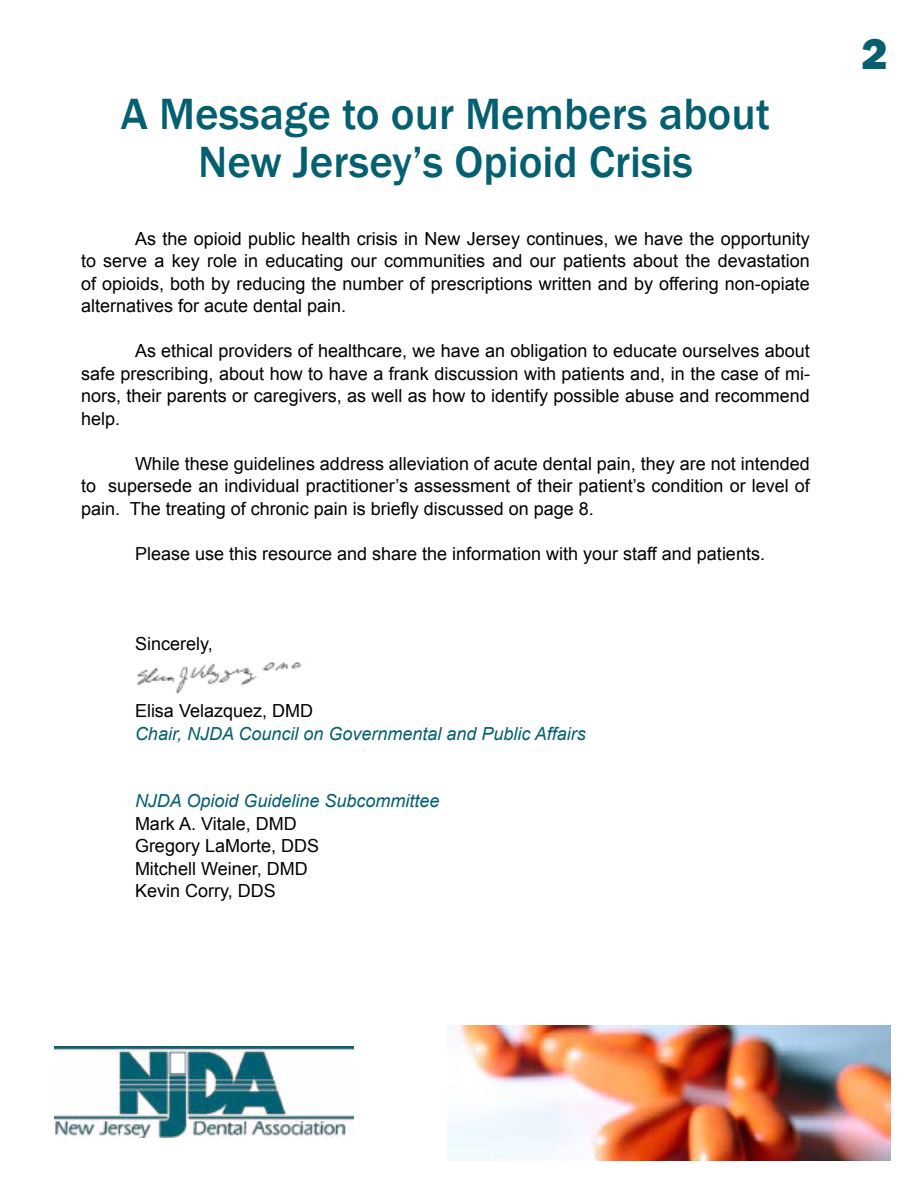
<style>
.page{position:relative;width:918px;height:1188px;background:#fff}
.page>*{position:absolute;margin:0;border:0;box-sizing:border-box;transform-origin:0 0}
.t1{font:500 45px/48px "Franklin Gothic";color:#045f71;text-align:center}
.t2{font:800 45px "Franklin Gothic";color:#045f71}
.t3{font:18px/22.5px "Arial";color:#000;text-align:justify}
.t4{font:italic 18px "Arial";color:#045f71}
</style>
<div class="page">
<img style="left:447px;top:1025px;width:444px;height:136px">
<img style="left:54px;top:1046px;width:300px;height:92px">
<img style="left:136px;top:662px;width:166px;height:32px">
<p class="t1" style="left:121px;top:90px;width:651px">A Message to our Members about<br>New Jersey’s Opioid Crisis</p>
<p class="t3" style="left:81px;top:227px;width:730px;text-indent:54px">As the opioid public health crisis in New Jersey continues, we have the opportunity to serve a key role in educating our communities and our patients about the devastation of opioids, both by reducing the number of prescriptions written and by offering non-opiate alternatives for acute dental pain.</p>
<p class="t3" style="left:81px;top:340px;width:730px;text-indent:54px">As ethical providers of healthcare, we have an obligation to educate ourselves about safe prescribing, about how to have a frank discussion with patients and, in the case of mi&shy;nors, their parents or caregivers, as well as how to identify possible abuse and recommend help.</p>
<p class="t3" style="left:81px;top:452px;width:730px;text-indent:54px">While these guidelines address alleviation of acute dental pain, they are not intended to supersede an individual practitioner’s assessment of their patient’s condition or level of pain. The treating of chronic pain is briefly discussed on page 8.</p>
<p class="t3" style="left:135px;top:542px;width:632px">Please use this resource and share the information with your staff and patients.</p>
<p class="t3" style="left:135px;top:632px;width:79px">Sincerely,</p>
<p class="t3" style="left:135px;top:700px;width:180px">Elisa Velazquez, DMD</p>
<p class="t4" style="left:135px;top:722px;width:452px">Chair, NJDA Council on Governmental and Public Affairs</p>
<p class="t4" style="left:135px;top:789px;width:306px">NJDA Opioid Guideline Subcommittee</p>
<p class="t3" style="left:135px;top:812px;width:163px">Mark A. Vitale, DMD</p>
<p class="t3" style="left:135px;top:835px;width:186px">Gregory LaMorte, DDS</p>
<p class="t3" style="left:135px;top:857px;width:174px">Mitchell Weiner, DMD</p>
<p class="t3" style="left:135px;top:880px;width:142px">Kevin Corry, DDS</p>
<p class="t2" style="left:862px;top:25px;width:28px">2</p>
</div>
